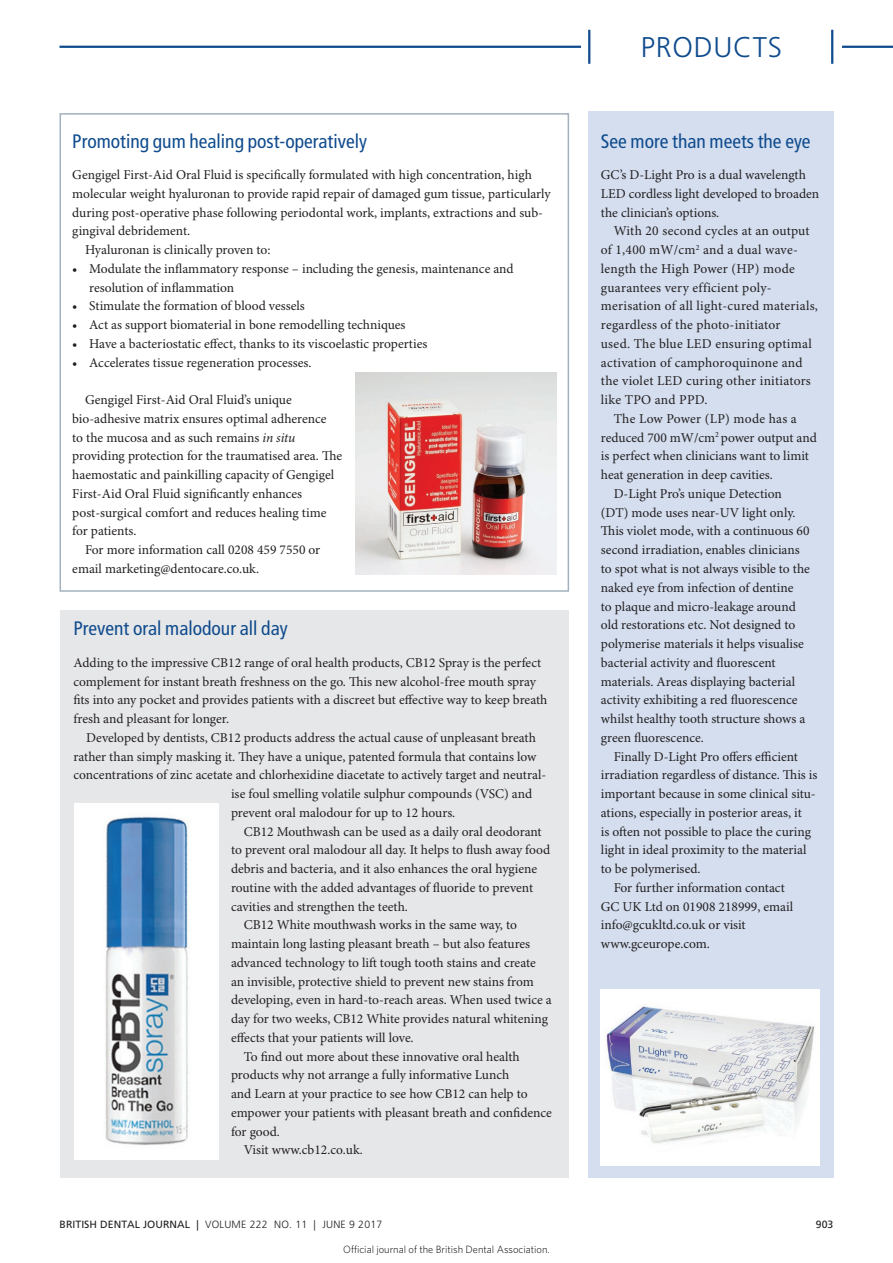
<style>
.page{position:relative;width:893px;height:1263px;background:#fff}
.page>*{position:absolute;margin:0;border:0;box-sizing:border-box;transform-origin:0 0}
.t1{font:300 28.5px "Frutiger LT Std";letter-spacing:.025em;color:#0f4b8d}
.Products_head{font:condensed 19.5px "Frutiger LT Std";color:#0f4b8d}
.body_9pt_ragged{font:13.5px/18.8px "Minion Pro";color:#231f20}
.body_9pt_ragged_1st{font:13.5px/18.8px "Minion Pro";color:#231f20}
.body_9pt_ragged-2{font:13.5px/18.8px "Minion Pro";letter-spacing:.02em;color:#231f20}
.t2{font:300 10.5px "Frutiger LT Std";letter-spacing:.02em;color:#231f20}
.t3{font:300 10.5px "Whitney";color:#000}
.t4{font:10.5px "Frutiger LT Std";color:#231f20}
.s1{font-style:italic}
.s2{font-weight:400}
</style>
<div class="page">
<div style="left:60px;top:113px;width:509px;height:479px;border:2px solid #a2b1be"></div>
<div style="left:588px;top:111px;width:245px;height:1067px;background:#d4deef"></div>
<img style="left:355px;top:373px;width:201px;height:201px">
<img style="left:601px;top:989px;width:218px;height:176px">
<div style="left:61px;top:610px;width:508px;height:568px;background:#e6e7e9"></div>
<img style="left:74px;top:803px;width:144px;height:356px">
<hr style="left:60px;top:46px;width:833px;height:2px;background:#0f4b8d">
<div style="left:581px;top:30px;width:261px;height:34px;background:#fff"></div>
<hr style="left:831px;top:30px;width:2px;height:34px;background:#0f4b8d">
<hr style="left:588px;top:30px;width:2px;height:34px;background:#0f4b8d">
<p class="Products_head" style="left:72px;top:130px;width:296px">Promoting gum healing post-operatively</p>
<p class="body_9pt_ragged_1st" style="left:72px;top:166px;width:480px">Gengigel First-Aid Oral Fluid is specifically formulated with high concentration, high molecular weight hyaluronan to provide rapid repair of damaged gum tissue, particularly during post-operative phase following periodontal work, implants, extractions and sub&shy;gingival debridement.</p>
<p class="body_9pt_ragged" style="left:85px;top:241px;width:187px">Hyaluronan is clinically proven to:</p>
<p class="body_9pt_ragged" style="left:89px;top:260px;width:426px;text-indent:-17px">• Modulate the inflammatory response – including the genesis, maintenance and resolution of inflammation</p>
<p class="body_9pt_ragged" style="left:72px;top:297px;width:234px">• Stimulate the formation of blood vessels</p>
<p class="body_9pt_ragged" style="left:72px;top:316px;width:335px">• Act as support biomaterial in bone remodelling techniques</p>
<p class="body_9pt_ragged" style="left:72px;top:335px;width:357px">• Have a bacteriostatic effect, thanks to its viscoelastic properties</p>
<p class="body_9pt_ragged" style="left:72px;top:354px;width:241px">• Accelerates tissue regeneration processes.</p>
<p class="body_9pt_ragged" style="left:72px;top:391px;width:271px;text-indent:13px">Gengigel First-Aid Oral Fluid’s unique bio-adhesive matrix ensures optimal adherence<br>to the mucosa and as such remains <span class="s1">in situ </span>providing protection for the traumatised area. The haemostatic and painkilling capacity of Gengigel First-Aid Oral Fluid significantly enhances post-surgical comfort and reduces healing time for patients.</p>
<p class="body_9pt_ragged" style="left:72px;top:541px;width:250px;text-indent:13px">For more information call 0208 459 7550 or email marketing@dentocare.co.uk.</p>
<p class="Products_head" style="left:73px;top:617px;width:216px">Prevent oral malodour all day</p>
<p class="body_9pt_ragged_1st" style="left:73px;top:654px;width:475px">Adding to the impressive CB12 range of oral health products, CB12 Spray is the perfect complement for instant breath freshness on the go. This new alcohol-free mouth spray fits into any pocket and provides patients with a discreet but effective way to keep breath fresh and pleasant for longer.</p>
<p class="body_9pt_ragged" style="left:86px;top:729px;width:451px">Developed by dentists, CB12 products address the actual cause of unpleasant breath</p>
<p class="body_9pt_ragged" style="left:73px;top:747px;width:464px">rather than simply masking it. They have a unique, patented formula that contains low</p>
<p class="body_9pt_ragged" style="left:73px;top:766px;width:474px">concentrations of zinc acetate and chlorhexidine diacetate to actively target and neutral-</p>
<p class="body_9pt_ragged" style="left:231px;top:785px;width:303px">ise foul smelling volatile sulphur compounds (VSC) and</p>
<p class="body_9pt_ragged" style="left:231px;top:804px;width:226px">prevent oral malodour for up to 12 hours.</p>
<p class="body_9pt_ragged" style="left:231px;top:822px;width:321px;text-indent:13px">CB12 Mouthwash can be used as a daily oral deodorant to prevent oral malodour all day. It helps to flush away food debris and bacteria, and it also enhances the oral hygiene routine with the added advantages of fluoride to prevent cavities and strengthen the teeth.</p>
<p class="body_9pt_ragged" style="left:231px;top:916px;width:322px;text-indent:13px">CB12 White mouthwash works in the same way, to maintain long lasting pleasant breath – but also features advanced technology to lift tough tooth stains and create an invisible, protective shield to prevent new stains from developing, even in hard-to-reach areas. When used twice a day for two weeks, CB12 White provides natural whitening effects that your patients will love.</p>
<p class="body_9pt_ragged" style="left:231px;top:1047px;width:322px;text-indent:13px">To find out more about these innovative oral health products why not arrange a fully informative Lunch<br>and Learn at your practice to see how CB12 can help to empower your patients with pleasant breath and confidence for good.</p>
<p class="body_9pt_ragged" style="left:244px;top:1141px;width:121px">Visit www.cb12.co.uk.</p>
<h1 class="t1" style="left:641px;top:31px;width:143px">PRODUCTS</h1>
<p class="Products_head" style="left:601px;top:130px;width:211px">See more than meets the eye</p>
<p class="body_9pt_ragged_1st" style="left:601px;top:166px;width:220px">GC’s D-Light Pro is a dual wavelength<br>LED cordless light developed to broaden the clinician’s options.</p>
<p class="body_9pt_ragged-2" style="left:601px;top:222px;width:219px;text-indent:13px">With 20 second cycles at an output of 1,400 mW/cm<sup>2</sup> and a dual wave&shy;length the High Power (HP) mode guarantees very efficient poly&shy;merisation of all light-cured materials, regardless of the photo-initiator<br>used. The blue LED ensuring optimal activation of camphoroquinone and the violet LED curing other initiators like TPO and PPD.</p>
<p class="body_9pt_ragged" style="left:601px;top:410px;width:217px;text-indent:13px">The Low Power (LP) mode has a reduced 700 mW/cm<sup>2</sup> power output and is perfect when clinicians want to limit heat generation in deep cavities.</p>
<p class="body_9pt_ragged" style="left:601px;top:485px;width:211px;text-indent:13px">D-Light Pro’s unique Detection (DT) mode uses near-UV light only.<br>This violet mode, with a continuous 60 second irradiation, enables clinicians to spot what is not always visible to the naked eye from infection of dentine<br>to plaque and micro-leakage around old restorations etc. Not designed to polymerise materials it helps visualise bacterial activity and fluorescent materials. Areas displaying bacterial activity exhibiting a red fluorescence whilst healthy tooth structure shows a green fluorescence.</p>
<p class="body_9pt_ragged" style="left:601px;top:747px;width:218px;text-indent:13px">Finally D-Light Pro offers efficient irradiation regardless of distance. This is important because in some clinical situ&shy;ations, especially in posterior areas, it<br>is often not possible to place the curing light in ideal proximity to the material to be polymerised.</p>
<p class="body_9pt_ragged" style="left:601px;top:879px;width:194px;text-indent:13px">For further information contact<br>GC UK Ltd on 01908 218999, email info@gcukltd.co.uk or visit www.gceurope.com.</p>
<p class="t2" style="left:60px;top:1219px;width:324px"><span class="s2">BRITISH DENTAL JOURNAL |</span> VOLUME 222 NO. 11 | JUNE 9 2017</p>
<p class="t4" style="left:816px;top:1218px;width:19px">903</p>
<p class="t3" style="left:343px;top:1243px;width:208px">Official journal of the British Dental Association.</p>
</div>
